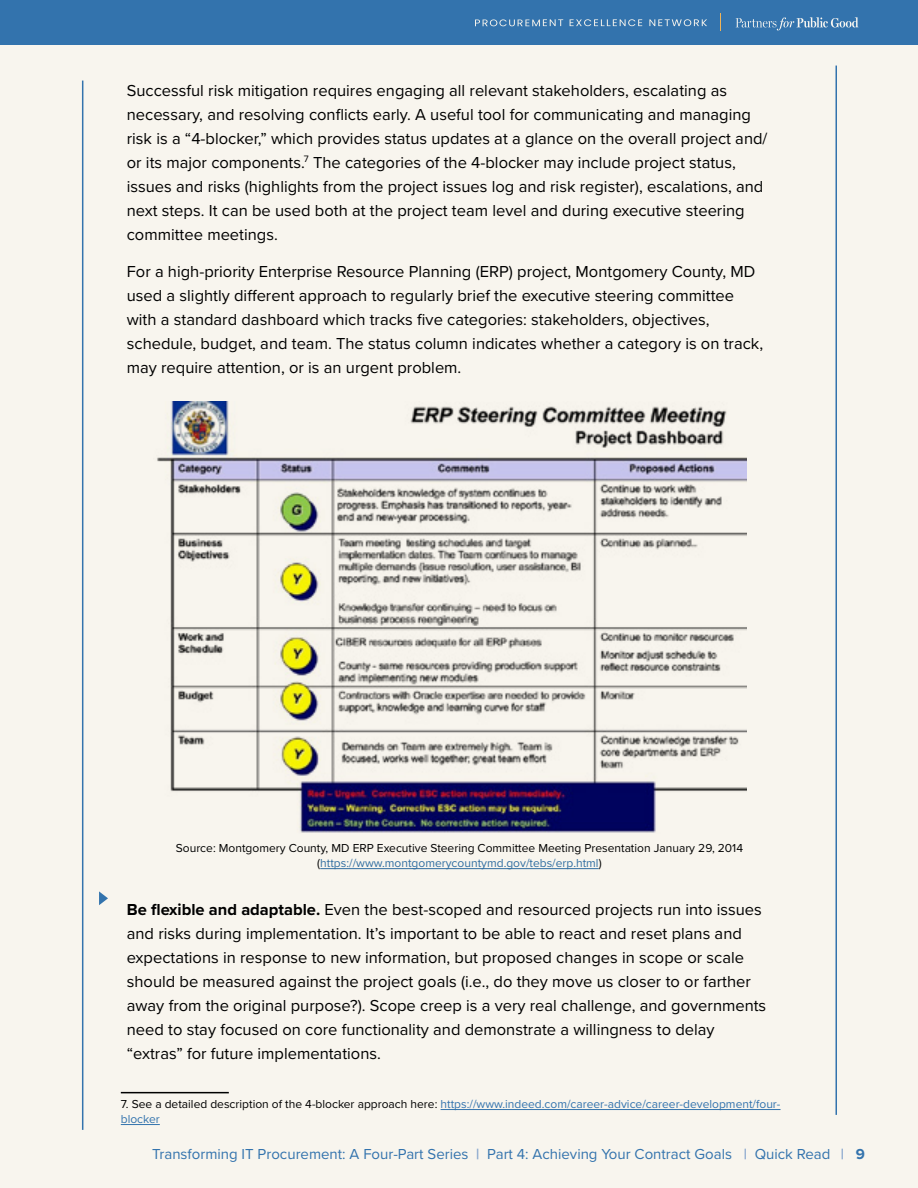
<style>
.page{position:relative;width:918px;height:1188px;background:#f8f5ee}
.page>*{position:absolute;margin:0;border:0;box-sizing:border-box;transform-origin:0 0}
.t1{font:16.5px/24px "Proxima Nova";color:#000}
.t2{font:15px "Proxima Nova";color:#3373ad}
.t3{font:12px/15px "Proxima Nova";color:#000;text-align:center}
.Footnote{font:12px/15px "Proxima Nova";color:#3373ad}
.s1{color:#3373ad}
.s2{font-weight:700}
.s3{color:#000}
.s4{font-weight:700;color:#8aa8ce}
</style>
<div class="page">
<div style="left:0;top:0;width:918px;height:45px;background:#3373ad"></div>
<svg style="left:735px;top:17px;width:124px;height:14px"></svg>
<svg style="left:475px;top:19px;width:88px;height:7px"></svg>
<svg style="left:570px;top:19px;width:72px;height:7px"></svg>
<svg style="left:649px;top:19px;width:58px;height:7px"></svg>
<svg style="left:720px;top:14px;width:1px;height:17px"></svg>
<hr style="left:836px;top:66px;width:1px;height:1049px;background:#3373ad">
<hr style="left:121px;top:1092px;width:108px;height:1px;background:#000">
<hr style="left:441px;top:1109px;width:340px;height:1px;background:#3373ad">
<hr style="left:121px;top:1124px;width:39px;height:1px;background:#3373ad">
<hr style="left:82px;top:81px;width:1px;height:1049px;background:#3373ad">
<hr style="left:320px;top:868px;width:279px;height:1px;background:#3373ad">
<img style="left:157px;top:402px;width:590px;height:431px">
<svg style="left:99px;top:891px;width:9px;height:14px"></svg>
<p class="t1" style="left:127px;top:77px;width:642px">Successful risk mitigation requires engaging all relevant stakeholders, escalating as necessary, and resolving conflicts early. A useful tool for communicating and managing risk is a “4-blocker,” which provides status updates at a glance on the overall project and/ or its major components.<sup>7</sup> The categories of the 4-blocker may include project status, issues and risks (highlights from the project issues log and risk register), escalations, and next steps. It can be used both at the project team level and during executive steering committee meetings.</p>
<p class="t1" style="left:127px;top:259px;width:638px">For a high-priority Enterprise Resource Planning (ERP) project, Montgomery County, MD used a slightly different approach to regularly brief the executive steering committee with a standard dashboard which tracks five categories: stakeholders, objectives, schedule, budget, and team. The status column indicates whether a category is on track, may require attention, or is an urgent problem.</p>
<p class="t3" style="left:176px;top:840px;width:569px">Source: Montgomery County, MD ERP Executive Steering Committee Meeting Presentation January 29, 2014 (<span class="s1">https://www.montgomerycountymd.gov/tebs/erp.html</span>)</p>
<p class="t1" style="left:127px;top:896px;width:641px"><span class="s2">Be flexible and adaptable.</span> Even the best-scoped and resourced projects run into issues and risks during implementation. It’s important to be able to react and reset plans and expectations in response to new information, but proposed changes in scope or scale should be measured against the project goals (i.e., do they move us closer to or farther away from the original purpose?). Scope creep is a very real challenge, and governments need to stay focused on core functionality and demonstrate a willingness to delay “extras” for future implementations.</p>
<p class="Footnote" style="left:121px;top:1096px;width:661px"><span class="s3">7. See a detailed description of the 4-blocker approach here:</span> https://www.indeed.com/career-advice/career-development/four&shy;blocker</p>
<p class="t2" style="left:152px;top:1143px;width:714px">Transforming IT Procurement: A Four-Part Series <span class="s4">|</span> Part 4: Achieving Your Contract Goals <span class="s4">|</span> Quick Read <span class="s4">|</span> <span class="s2">9</span></p>
</div>
